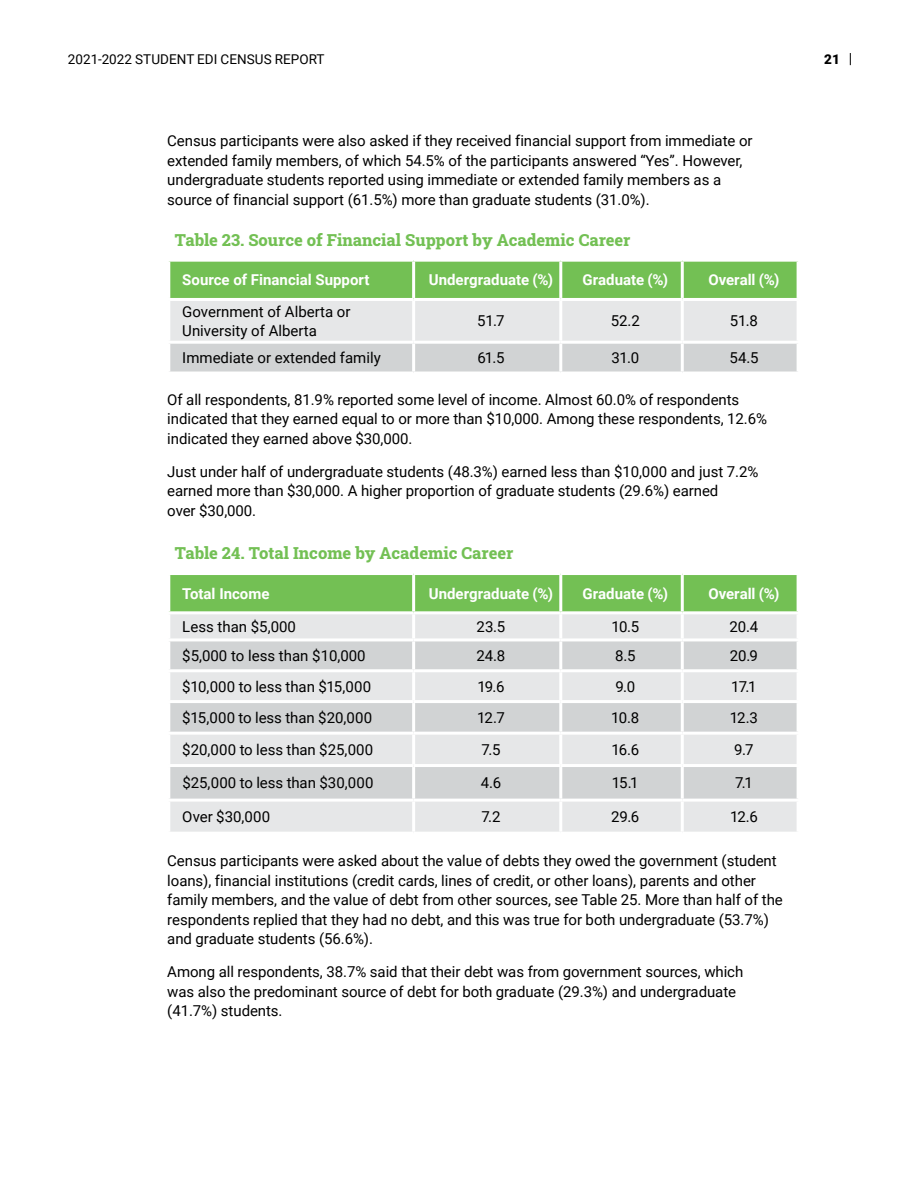
<style>
.page{position:relative;width:918px;height:1188px;background:#fff}
.page>*{position:absolute;margin:0;border:0;box-sizing:border-box;transform-origin:0 0}
.t1{font:800 16.5px "Roboto Slab";color:#73c054}
.t2{font:15px/19.5px "Roboto";letter-spacing:-.005em;color:#000}
.t3{font:700 15px "Roboto";color:#fff}
.t4{font:13.5px "Roboto";letter-spacing:.005em;color:#000}
.t5{font:900 13.5px "Roboto";color:#000}
</style>
<div class="page">
<svg style="left:170px;top:262px;width:627px;height:110px;background:#b9d4af"></svg>
<hr style="left:412px;top:262px;width:3px;height:36px;background:#fff">
<hr style="left:559px;top:262px;width:3px;height:36px;background:#fff">
<hr style="left:681px;top:262px;width:3px;height:36px;background:#fff">
<hr style="left:167px;top:298px;width:247px;height:3px;background:#fff">
<hr style="left:414px;top:298px;width:147px;height:3px;background:#fff">
<hr style="left:412px;top:301px;width:3px;height:40px;background:#fff">
<hr style="left:561px;top:298px;width:121px;height:3px;background:#fff">
<hr style="left:559px;top:301px;width:3px;height:40px;background:#fff">
<hr style="left:682px;top:298px;width:118px;height:3px;background:#fff">
<hr style="left:681px;top:301px;width:3px;height:40px;background:#fff">
<hr style="left:167px;top:341px;width:247px;height:3px;background:#fff">
<hr style="left:414px;top:341px;width:147px;height:3px;background:#fff">
<hr style="left:412px;top:344px;width:3px;height:28px;background:#fff">
<hr style="left:561px;top:341px;width:121px;height:3px;background:#fff">
<hr style="left:559px;top:344px;width:3px;height:28px;background:#fff">
<hr style="left:682px;top:341px;width:118px;height:3px;background:#fff">
<hr style="left:681px;top:344px;width:3px;height:28px;background:#fff">
<div style="left:170px;top:575px;width:627px;height:36px;background:#73c054"></div>
<div style="left:170px;top:614px;width:627px;height:218px;background:#e6e7e8"></div>
<svg style="left:170px;top:641px;width:627px;height:158px;background:#d9dbdc"></svg>
<hr style="left:412px;top:575px;width:3px;height:36px;background:#fff">
<hr style="left:559px;top:575px;width:3px;height:36px;background:#fff">
<hr style="left:681px;top:575px;width:3px;height:36px;background:#fff">
<hr style="left:412px;top:614px;width:3px;height:24px;background:#fff">
<hr style="left:559px;top:614px;width:3px;height:24px;background:#fff">
<hr style="left:681px;top:614px;width:3px;height:24px;background:#fff">
<hr style="left:167px;top:638px;width:247px;height:3px;background:#fff">
<hr style="left:414px;top:638px;width:147px;height:3px;background:#fff">
<hr style="left:412px;top:641px;width:3px;height:28px;background:#fff">
<hr style="left:561px;top:638px;width:121px;height:3px;background:#fff">
<hr style="left:559px;top:641px;width:3px;height:28px;background:#fff">
<hr style="left:682px;top:638px;width:118px;height:3px;background:#fff">
<hr style="left:681px;top:641px;width:3px;height:28px;background:#fff">
<hr style="left:167px;top:669px;width:247px;height:3px;background:#fff">
<hr style="left:414px;top:669px;width:147px;height:3px;background:#fff">
<hr style="left:412px;top:672px;width:3px;height:28px;background:#fff">
<hr style="left:561px;top:669px;width:121px;height:3px;background:#fff">
<hr style="left:559px;top:672px;width:3px;height:28px;background:#fff">
<hr style="left:682px;top:669px;width:118px;height:3px;background:#fff">
<hr style="left:681px;top:672px;width:3px;height:28px;background:#fff">
<hr style="left:167px;top:700px;width:247px;height:3px;background:#fff">
<hr style="left:414px;top:700px;width:147px;height:3px;background:#fff">
<hr style="left:412px;top:703px;width:3px;height:29px;background:#fff">
<hr style="left:561px;top:700px;width:121px;height:3px;background:#fff">
<hr style="left:559px;top:703px;width:3px;height:29px;background:#fff">
<hr style="left:682px;top:700px;width:118px;height:3px;background:#fff">
<hr style="left:681px;top:703px;width:3px;height:29px;background:#fff">
<hr style="left:167px;top:732px;width:247px;height:3px;background:#fff">
<hr style="left:414px;top:732px;width:147px;height:3px;background:#fff">
<hr style="left:412px;top:735px;width:3px;height:29px;background:#fff">
<hr style="left:561px;top:732px;width:121px;height:3px;background:#fff">
<hr style="left:559px;top:735px;width:3px;height:29px;background:#fff">
<hr style="left:682px;top:732px;width:118px;height:3px;background:#fff">
<hr style="left:681px;top:735px;width:3px;height:29px;background:#fff">
<hr style="left:167px;top:764px;width:247px;height:3px;background:#fff">
<hr style="left:414px;top:764px;width:147px;height:3px;background:#fff">
<hr style="left:412px;top:767px;width:3px;height:32px;background:#fff">
<hr style="left:561px;top:764px;width:121px;height:3px;background:#fff">
<hr style="left:559px;top:767px;width:3px;height:32px;background:#fff">
<hr style="left:682px;top:764px;width:118px;height:3px;background:#fff">
<hr style="left:681px;top:767px;width:3px;height:32px;background:#fff">
<hr style="left:167px;top:799px;width:247px;height:3px;background:#fff">
<hr style="left:414px;top:799px;width:147px;height:3px;background:#fff">
<hr style="left:412px;top:802px;width:3px;height:30px;background:#fff">
<hr style="left:561px;top:799px;width:121px;height:3px;background:#fff">
<hr style="left:559px;top:802px;width:3px;height:30px;background:#fff">
<hr style="left:682px;top:799px;width:118px;height:3px;background:#fff">
<hr style="left:681px;top:802px;width:3px;height:30px;background:#fff">
<svg style="left:850px;top:53px;width:1px;height:12px"></svg>
<p class="t4" style="left:68px;top:50px;width:258px">2021-2022 STUDENT EDI CENSUS REPORT</p>
<p class="t5" style="left:824px;top:50px;width:17px">21</p>
<p class="t2" style="left:167px;top:131px;width:587px">Census participants were also asked if they received financial support from immediate or extended family members, of which 54.5% of the participants answered “Yes”. However, undergraduate students reported using immediate or extended family members as a source of financial support (61.5%) more than graduate students (31.0%).</p>
<p class="t1" style="left:175px;top:228px;width:457px">Table 23. Source of Financial Support by Academic Career</p>
<p class="t3" style="left:182px;top:270px;width:189px">Source of Financial Support</p>
<p class="t3" style="left:429px;top:270px;width:126px">Undergraduate (%)</p>
<p class="t3" style="left:582px;top:270px;width:87px">Graduate (%)</p>
<p class="t3" style="left:708px;top:270px;width:73px">Overall (%)</p>
<p class="t2" style="left:182px;top:301px;width:170px">Government of Alberta or<br>University of Alberta</p>
<p class="t2" style="left:477px;top:311px;width:29px">51.7</p>
<p class="t2" style="left:611px;top:311px;width:31px">52.2</p>
<p class="t2" style="left:730px;top:311px;width:29px">51.8</p>
<p class="t2" style="left:182px;top:348px;width:200px">Immediate or extended family</p>
<p class="t2" style="left:477px;top:348px;width:29px">61.5</p>
<p class="t2" style="left:611px;top:348px;width:29px">31.0</p>
<p class="t2" style="left:729px;top:348px;width:31px">54.5</p>
<p class="t2" style="left:167px;top:389px;width:601px">Of all respondents, 81.9% reported some level of income. Almost 60.0% of respondents indicated that they earned equal to or more than $10,000. Among these respondents, 12.6% indicated they earned above $30,000.</p>
<p class="t2" style="left:167px;top:461px;width:593px">Just under half of undergraduate students (48.3%) earned less than $10,000 and just 7.2% earned more than $30,000. A higher proportion of graduate students (29.6%) earned<br>over $30,000.</p>
<p class="t1" style="left:175px;top:542px;width:340px">Table 24. Total Income by Academic Career</p>
<p class="t3" style="left:182px;top:583px;width:89px">Total Income</p>
<p class="t3" style="left:429px;top:583px;width:126px">Undergraduate (%)</p>
<p class="t3" style="left:582px;top:583px;width:87px">Graduate (%)</p>
<p class="t3" style="left:708px;top:583px;width:73px">Overall (%)</p>
<p class="t2" style="left:182px;top:616px;width:115px">Less than $5,000</p>
<p class="t2" style="left:477px;top:616px;width:30px">23.5</p>
<p class="t2" style="left:611px;top:616px;width:29px">10.5</p>
<p class="t2" style="left:730px;top:616px;width:30px">20.4</p>
<p class="t2" style="left:182px;top:645px;width:185px">$5,000 to less than $10,000</p>
<p class="t2" style="left:477px;top:645px;width:30px">24.8</p>
<p class="t2" style="left:615px;top:645px;width:22px">8.5</p>
<p class="t2" style="left:730px;top:645px;width:30px">20.9</p>
<p class="t2" style="left:182px;top:676px;width:190px">$10,000 to less than $15,000</p>
<p class="t2" style="left:477px;top:676px;width:29px">19.6</p>
<p class="t2" style="left:615px;top:676px;width:21px">9.0</p>
<p class="t2" style="left:731px;top:676px;width:27px">17.1</p>
<p class="t2" style="left:182px;top:707px;width:191px">$15,000 to less than $20,000</p>
<p class="t2" style="left:477px;top:707px;width:29px">12.7</p>
<p class="t2" style="left:611px;top:707px;width:30px">10.8</p>
<p class="t2" style="left:730px;top:707px;width:30px">12.3</p>
<p class="t2" style="left:182px;top:739px;width:193px">$20,000 to less than $25,000</p>
<p class="t2" style="left:482px;top:739px;width:20px">7.5</p>
<p class="t2" style="left:611px;top:739px;width:29px">16.6</p>
<p class="t2" style="left:734px;top:739px;width:21px">9.7</p>
<p class="t2" style="left:182px;top:773px;width:193px">$25,000 to less than $30,000</p>
<p class="t2" style="left:481px;top:773px;width:22px">4.6</p>
<p class="t2" style="left:612px;top:773px;width:28px">15.1</p>
<p class="t2" style="left:735px;top:773px;width:19px">7.1</p>
<p class="t2" style="left:182px;top:807px;width:89px">Over $30,000</p>
<p class="t2" style="left:481px;top:807px;width:21px">7.2</p>
<p class="t2" style="left:611px;top:807px;width:30px">29.6</p>
<p class="t2" style="left:730px;top:807px;width:29px">12.6</p>
<p class="t2" style="left:167px;top:851px;width:617px">Census participants were asked about the value of debts they owed the government (student loans), financial institutions (credit cards, lines of credit, or other loans), parents and other family members, and the value of debt from other sources, see Table 25. More than half of the respondents replied that they had no debt, and this was true for both undergraduate (53.7%) and graduate students (56.6%).</p>
<p class="t2" style="left:167px;top:962px;width:578px">Among all respondents, 38.7% said that their debt was from government sources, which was also the predominant source of debt for both graduate (29.3%) and undergraduate (41.7%) students.</p>
</div>
